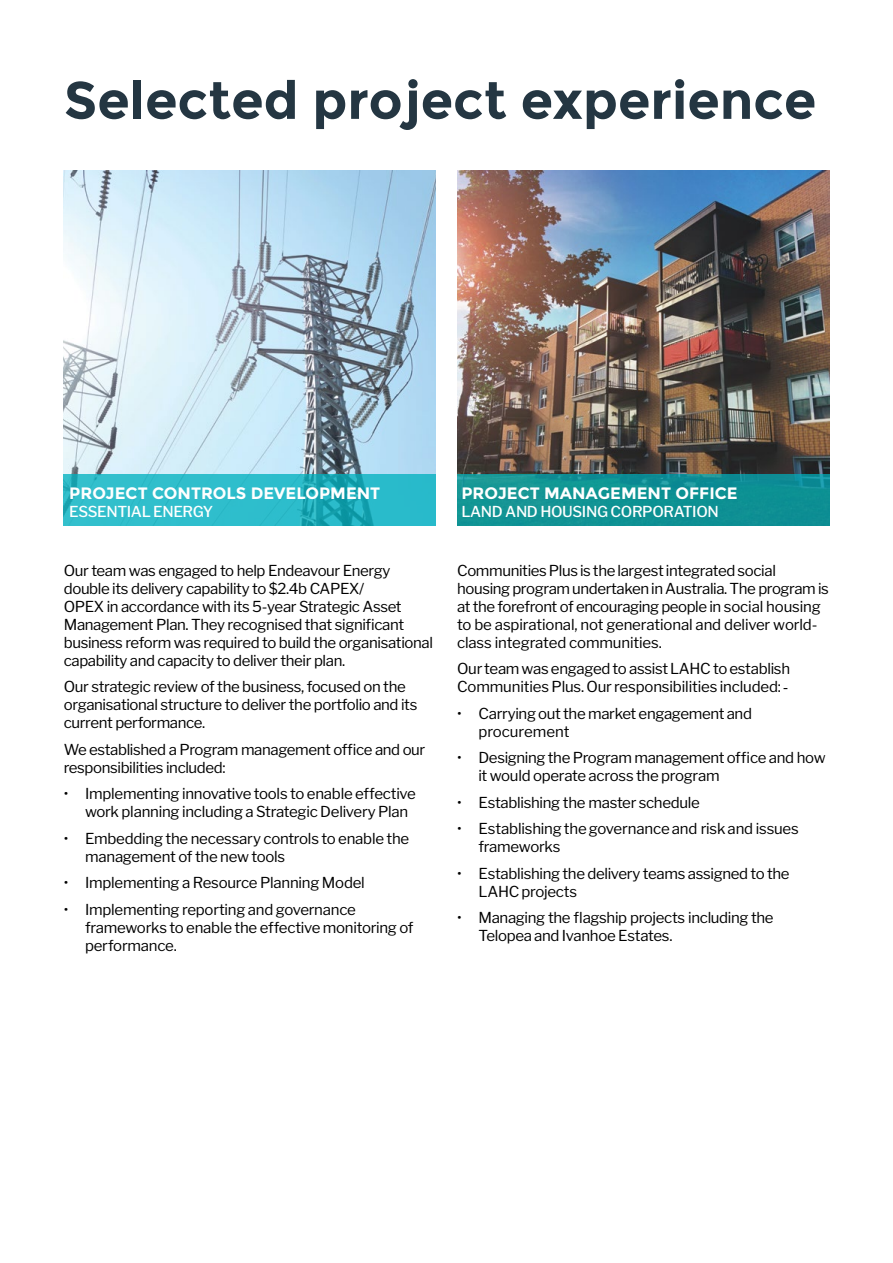
<style>
.page{position:relative;width:893px;height:1263px;background:#fff}
.page>*{position:absolute;margin:0;border:0;box-sizing:border-box;transform-origin:0 0}
.t1{font:700 52.5px "Montserrat";color:#243642}
.t2{font:700 16.5px "Montserrat";color:#fff}
.t3{font:15px/18px "Libre Franklin";letter-spacing:-.025em;color:#000}
.t4{font:500 15px "Libre Franklin";letter-spacing:-.025em;color:#fff}
.s1{font-family:"Times New Roman"}
</style>
<div class="page">
<img style="left:64px;top:171px;width:372px;height:304px">
<img style="left:457px;top:171px;width:372px;height:304px">
<div style="left:457px;top:475px;width:372px;height:51px;background:#0e9294"></div>
<svg style="left:64px;top:475px;width:372px;height:51px;background:#29b8c6"></svg>
<h1 class="t1" style="left:64px;top:69px;width:754px">Selected project experience</h1>
<p class="t2" style="left:69px;top:484px;width:313px">PROJECT CONTROLS DEVELOPMENT</p>
<p class="t4" style="left:69px;top:503px;width:145px">ESSENTIAL ENERGY</p>
<p class="t3" style="left:64px;top:561px;width:371px">Our team was engaged to help Endeavour Energy double its delivery capability to $2.4b CAPEX/<br>OPEX in accordance with its 5-year Strategic Asset Management Plan. They recognised that significant business reform was required to build the organisational capability and capacity to deliver their plan.</p>
<p class="t3" style="left:64px;top:678px;width:355px">Our strategic review of the business, focused on the organisational structure to deliver the portfolio and its current performance.</p>
<p class="t3" style="left:64px;top:740px;width:363px">We established a Program management office and our responsibilities included:</p>
<p class="t3" style="left:85px;top:785px;width:332px;text-indent:-21px">• Implementing innovative tools to enable effective work planning including a Strategic Delivery Plan</p>
<p class="t3" style="left:85px;top:829px;width:326px;text-indent:-21px">• Embedding the necessary controls to enable the management of the new tools</p>
<p class="t3" style="left:64px;top:874px;width:303px">• Implementing a Resource Planning Model</p>
<p class="t3" style="left:85px;top:900px;width:330px;text-indent:-21px">• Implementing reporting and governance frameworks to enable the effective monitoring of performance.</p>
<p class="t2" style="left:461px;top:484px;width:278px">PROJECT MANAGEMENT OFFICE</p>
<p class="t4" style="left:461px;top:503px;width:259px">LAND AND HOUSING CORPORATION</p>
<p class="t3" style="left:457px;top:561px;width:373px">Communities Plus is the largest integrated social housing program undertaken in Australia. The program is at the forefront of encouraging people in social housing to be aspirational, not generational and deliver world&shy;class integrated communities.</p>
<p class="t3" style="left:457px;top:660px;width:334px">Our team was engaged to assist LAHC to establish<br>Communities Plus. Our responsibilities included: <span class="s1">-</span></p>
<p class="t3" style="left:478px;top:704px;width:275px;text-indent:-21px">• Carrying out the market engagement and procurement</p>
<p class="t3" style="left:478px;top:749px;width:349px;text-indent:-21px">• Designing the Program management office and how it would operate across the program</p>
<p class="t3" style="left:457px;top:793px;width:244px">• Establishing the master schedule</p>
<p class="t3" style="left:478px;top:820px;width:322px;text-indent:-21px">• Establishing the governance and risk and issues frameworks</p>
<p class="t3" style="left:478px;top:864px;width:313px;text-indent:-21px">• Establishing the delivery teams assigned to the<br>LAHC projects</p>
<p class="t3" style="left:478px;top:909px;width:297px;text-indent:-21px">• Managing the flagship projects including the<br>Telopea and Ivanhoe Estates.</p>
</div>
